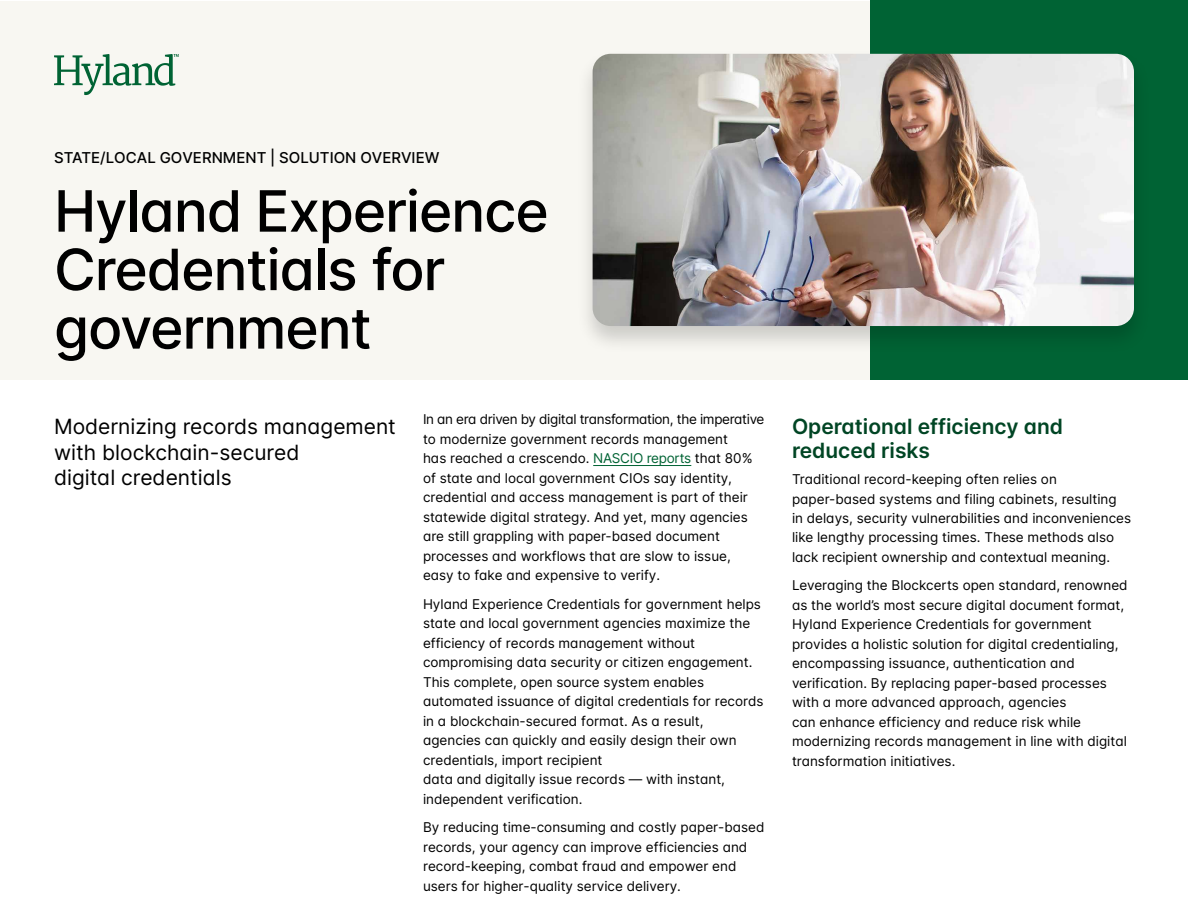
<style>
.page{position:relative;width:1188px;height:918px;background:#fff}
.page>*{position:absolute;margin:0;border:0;box-sizing:border-box;transform-origin:0 0}
.t1{font:500 57px/58.5px "Inter Hyland";letter-spacing:-.02em;color:#000}
.t2{font:500 57px "Inter";letter-spacing:-.02em;color:#000}
.t3{font:21px/25.5px "Inter Hyland";color:#000}
.t4{font:600 21px/24px "Inter Hyland";color:#004524}
.t5{font:500 15px "Inter Hyland";color:#000}
.t6{font:13.5px/19.5px "Inter Hyland";color:#000}
.s1{font-family:"Inter Hyland"}
.s2{color:#006334}
.s3{font-family:"Inter"}
</style>
<div class="page">
<div style="left:0;top:1px;width:871px;height:378px;background:#f8f7f2"></div>
<div style="left:871px;top:0;width:317px;height:379px;background:#006334"></div>
<div style="left:576px;top:49px;width:575px;height:306px;background:#000;opacity:.18"></div>
<img style="left:593px;top:54px;width:541px;height:272px">
<svg style="left:54px;top:54px;width:125px;height:41px"></svg>
<hr style="left:593px;top:465px;width:98px;height:1px;background:#006334">
<p class="t5" style="left:54px;top:146px;width:387px">STATE/LOCAL GOVERNMENT | SOLUTION OVERVIEW</p>
<h1 class="t2" style="left:54px;top:169px;width:496px"><span class="s1">Hyland</span> Experience</h1>
<h1 class="t1" style="left:54px;top:239px;width:393px">Credentials for government</h1>
<h2 class="t3" style="left:54px;top:413px;width:343px">Modernizing records management with blockchain-secured<br>digital credentials</h2>
<p class="t6" style="left:423px;top:409px;width:343px">In an era driven by digital transformation, the imperative to modernize government records management<br>has reached a crescendo. <span class="s2">NASCIO reports</span> that 80% of state and local government CIOs say identity, credential and access management is part of their statewide digital strategy. And yet, many agencies are still grappling with paper-based document processes and workflows that are slow to issue, easy to fake and expensive to verify.</p>
<p class="t6" style="left:423px;top:594px;width:342px">Hyland <span class="s3">Experience</span> Credentials for government helps state and local government agencies maximize the efficiency of records management without compromising data security or citizen engagement.<br>This complete, open source system enables automated issuance of digital credentials for records in a blockchain-secured format. As a result, agencies can quickly and easily design their own credentials, import recipient<br>data and digitally issue records — with instant, independent verification.</p>
<p class="t6" style="left:423px;top:817px;width:343px">By reducing time-consuming and costly paper-based records, your agency can improve efficiencies and record-keeping, combat fraud and empower end users for higher-quality service delivery.</p>
<h2 class="t4" style="left:792px;top:414px;width:273px">Operational efficiency and reduced risks</h2>
<p class="t6" style="left:792px;top:469px;width:341px">Traditional record-keeping often relies on paper-based systems and filing cabinets, resulting in delays, security vulnerabilities and inconveniences like lengthy processing times. These methods also lack recipient ownership and contextual meaning.</p>
<p class="t6" style="left:792px;top:576px;width:337px">Leveraging the Blockcerts open standard, renowned as the world’s most secure digital document format, Hyland <span class="s3">Experience</span> Credentials for government provides a holistic solution for digital credentialing, encompassing issuance, authentication and verification. By replacing paper-based processes with a more advanced approach, agencies<br>can enhance efficiency and reduce risk while modernizing records management in line with digital transformation initiatives.</p>
</div>
